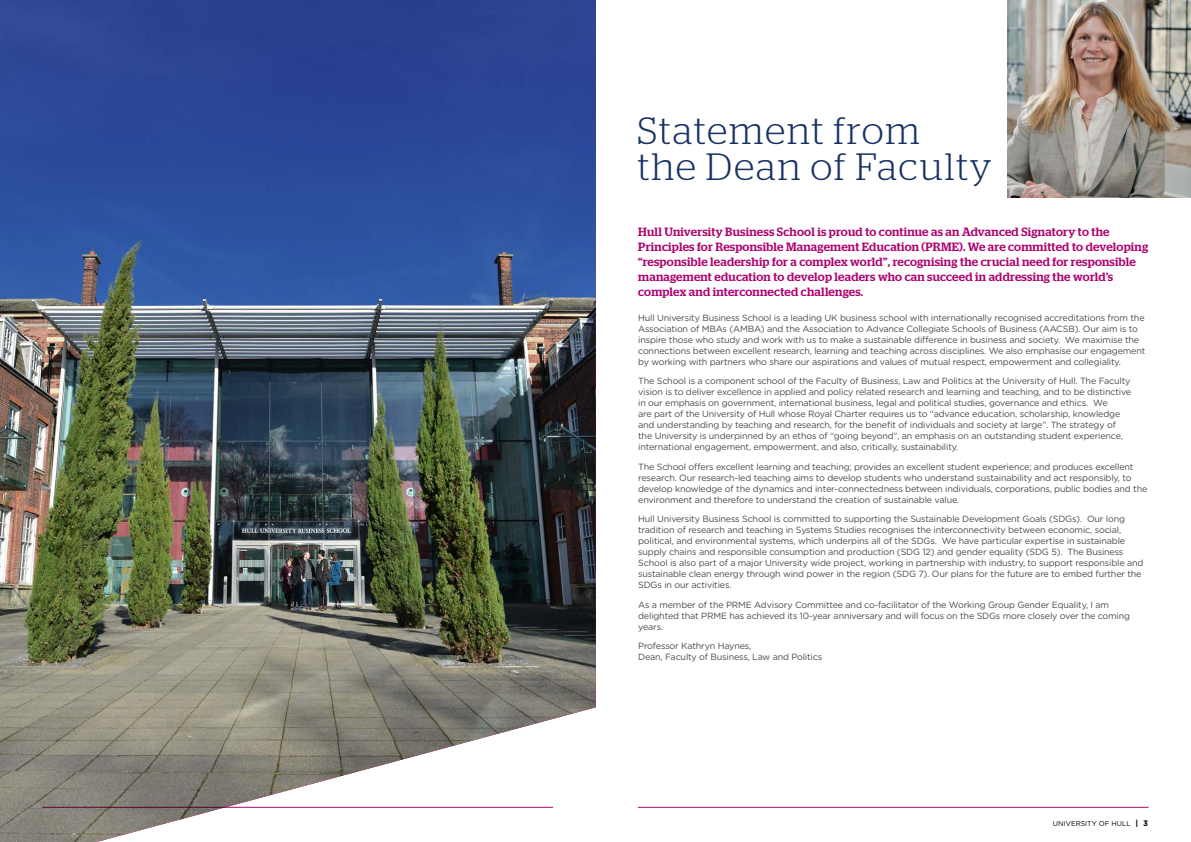
<style>
.page{position:relative;width:1191px;height:842px;background:#fff}
.page>*{position:absolute;margin:0;border:0;box-sizing:border-box;transform-origin:0 0}
.t1{font:300 38px/36px "Stag";letter-spacing:.045em;color:#183264}
.t2{font:500 12px/15px "Stag";letter-spacing:.015em;color:#ad0470}
.t3{font:9px/11px "Gotham Rounded";letter-spacing:-.02em;color:#4a4a49}
.t4{font:7px "Gotham Rounded";color:#000}
.s1{font-weight:700;font-size:8px}
</style>
<div class="page">
<hr style="left:638px;top:807px;width:510px;height:1px;background:#ad0470">
<img style="left:0;top:0;width:596px;height:842px">
<img style="left:1007px;top:0;width:184px;height:197px">
<h1 class="t1" style="left:637px;top:112px;width:356px">Statement from<br>the Dean of Faculty</h1>
<p class="t2" style="left:638px;top:225px;width:511px">Hull University Business School is proud to continue as an Advanced Signatory to the Principles for Responsible Management Education (PRME). We are committed to developing “responsible leadership for a complex world”, recognising the crucial need for responsible management education to develop leaders who can succeed in addressing the world’s complex and interconnected challenges.</p>
<p class="t3" style="left:638px;top:311px;width:509px">Hull University Business School is a leading UK business school with internationally recognised accreditations from the Association of MBAs (AMBA) and the Association to Advance Collegiate Schools of Business (AACSB). Our aim is to inspire those who study and work with us to make a sustainable difference in business and society. We maximise the connections between excellent research, learning and teaching across disciplines. We also emphasise our engagement by working with partners who share our aspirations and values of mutual respect, empowerment and collegiality.</p>
<p class="t3" style="left:638px;top:375px;width:494px">The School is a component school of the Faculty of Business, Law and Politics at the University of Hull. The Faculty vision is to deliver excellence in applied and policy related research and learning and teaching, and to be distinctive in our emphasis on government, international business, legal and political studies, governance and ethics. We<br>are part of the University of Hull whose Royal Charter requires us to “advance education, scholarship, knowledge and understanding by teaching and research, for the benefit of individuals and society at large”. The strategy of the University is underpinned by an ethos of “going beyond”, an emphasis on an outstanding student experience, international engagement, empowerment, and also, critically, sustainability.</p>
<p class="t3" style="left:638px;top:460px;width:511px">The School offers excellent learning and teaching; provides an excellent student experience; and produces excellent research. Our research-led teaching aims to develop students who understand sustainability and act responsibly, to develop knowledge of the dynamics and inter-connectedness between individuals, corporations, public bodies and the environment and therefore to understand the creation of sustainable value.</p>
<p class="t3" style="left:638px;top:513px;width:507px">Hull University Business School is committed to supporting the Sustainable Development Goals (SDGs). Our long tradition of research and teaching in Systems Studies recognises the interconnectivity between economic, social, political, and environmental systems, which underpins all of the SDGs. We have particular expertise in sustainable supply chains and responsible consumption and production (SDG 12) and gender equality (SDG 5). The Business School is also part of a major University wide project, working in partnership with industry, to support responsible and sustainable clean energy through wind power in the region (SDG 7). Our plans for the future are to embed further the SDGs in our activities.</p>
<p class="t3" style="left:638px;top:598px;width:493px">As a member of the PRME Advisory Committee and co-facilitator of the Working Group Gender Equality, I am delighted that PRME has achieved its 10-year anniversary and will focus on the SDGs more closely over the coming years.</p>
<p class="t3" style="left:638px;top:640px;width:186px">Professor Kathryn Haynes,<br>Dean, Faculty of Business, Law and Politics</p>
<p class="t4" style="left:1053px;top:818px;width:97px">UNIVERSITY OF HULL <span class="s1">| 3</span></p>
</div>
